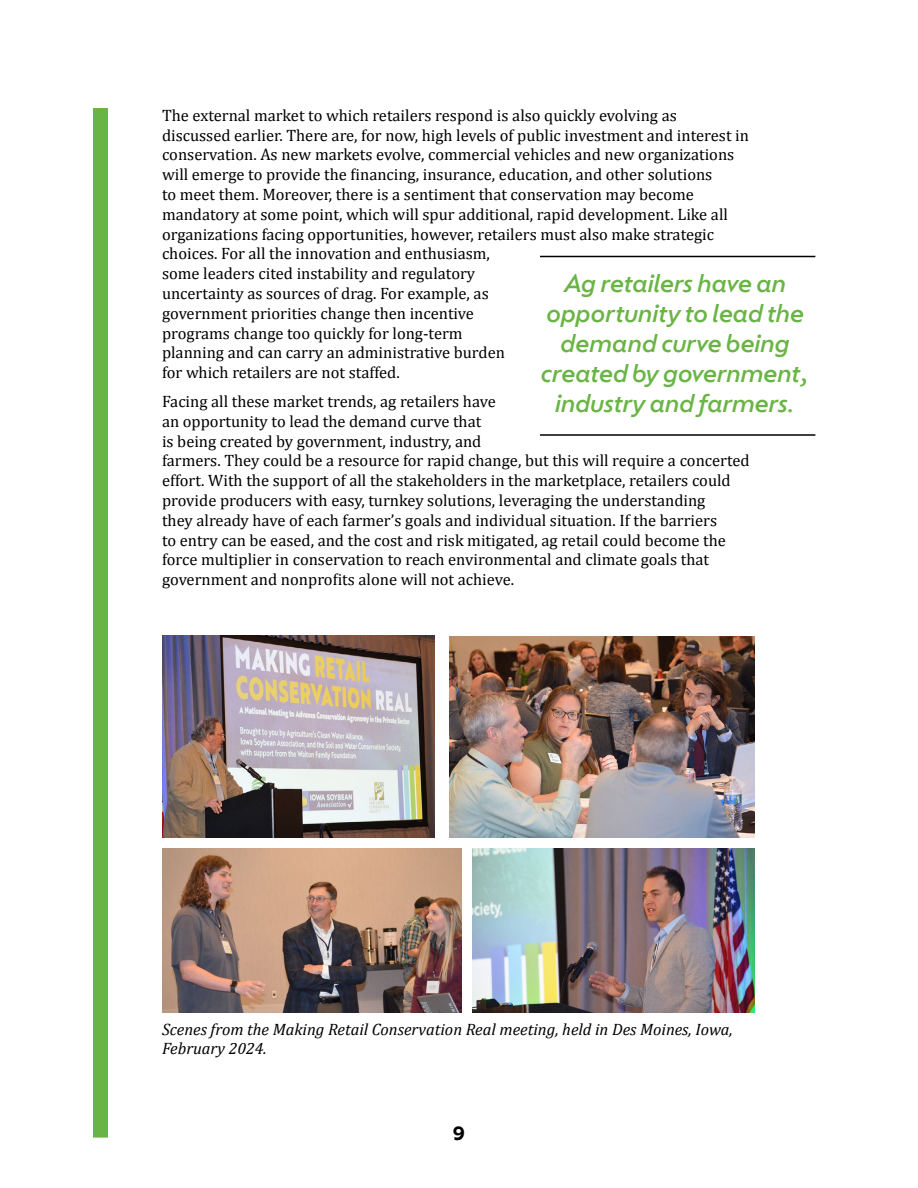
<style>
.page{position:relative;width:918px;height:1188px;background:#fff}
.page>*{position:absolute;margin:0;border:0;box-sizing:border-box;transform-origin:0 0}
.t1{font:italic 500 24px/30px "Ofelia Display";color:#6ab445;text-align:center}
.t2{font:700 18px "Ofelia Display";color:#000}
.t3{font:16.5px/19.8px "Cambria";color:#000}
.t4{font:italic 16.5px/19.8px "Cambria";color:#000}
</style>
<div class="page">
<div style="left:93px;top:108px;width:15px;height:1030px;background:#6ab445"></div>
<hr style="left:540px;top:256px;width:275px;height:1px;background:#000">
<hr style="left:540px;top:434px;width:275px;height:2px;background:#000">
<img style="left:162px;top:849px;width:299px;height:163px">
<img style="left:162px;top:636px;width:273px;height:201px">
<img style="left:449px;top:636px;width:305px;height:202px">
<img style="left:472px;top:849px;width:282px;height:163px">
<p class="t3" style="left:162px;top:105px;width:589px">The external market to which retailers respond is also quickly evolving as discussed earlier. There are, for now, high levels of public investment and interest in conservation. As new markets evolve, commercial vehicles and new organizations will emerge to provide the financing, insurance, education, and other solutions<br>to meet them. Moreover, there is a sentiment that conservation may become mandatory at some point, which will spur additional, rapid development. Like all organizations facing opportunities, however, retailers must also make strategic choices. For all the innovation and enthusiasm,<br>some leaders cited instability and regulatory<br>uncertainty as sources of drag. For example, as<br>government priorities change then incentive<br>programs change too quickly for long-term<br>planning and can carry an administrative burden<br>for which retailers are not staffed.</p>
<p class="t3" style="left:162px;top:391px;width:589px">Facing all these market trends, ag retailers have<br>an opportunity to lead the demand curve that<br>is being created by government, industry, and<br>farmers. They could be a resource for rapid change, but this will require a concerted effort. With the support of all the stakeholders in the marketplace, retailers could provide producers with easy, turnkey solutions, leveraging the understanding<br>they already have of each farmer’s goals and individual situation. If the barriers<br>to entry can be eased, and the cost and risk mitigated, ag retail could become the force multiplier in conservation to reach environmental and climate goals that government and nonprofits alone will not achieve.</p>
<h1 class="t1" style="left:541px;top:267px;width:270px">Ag retailers have an opportunity to lead the demand curve being created by government, industry and farmers.</h1>
<p class="t4" style="left:162px;top:1018px;width:572px">Scenes from the Making Retail Conservation Real meeting, held in Des Moines, Iowa,<br>February 2024.</p>
<p class="t2" style="left:453px;top:1120px;width:14px">9</p>
</div>
